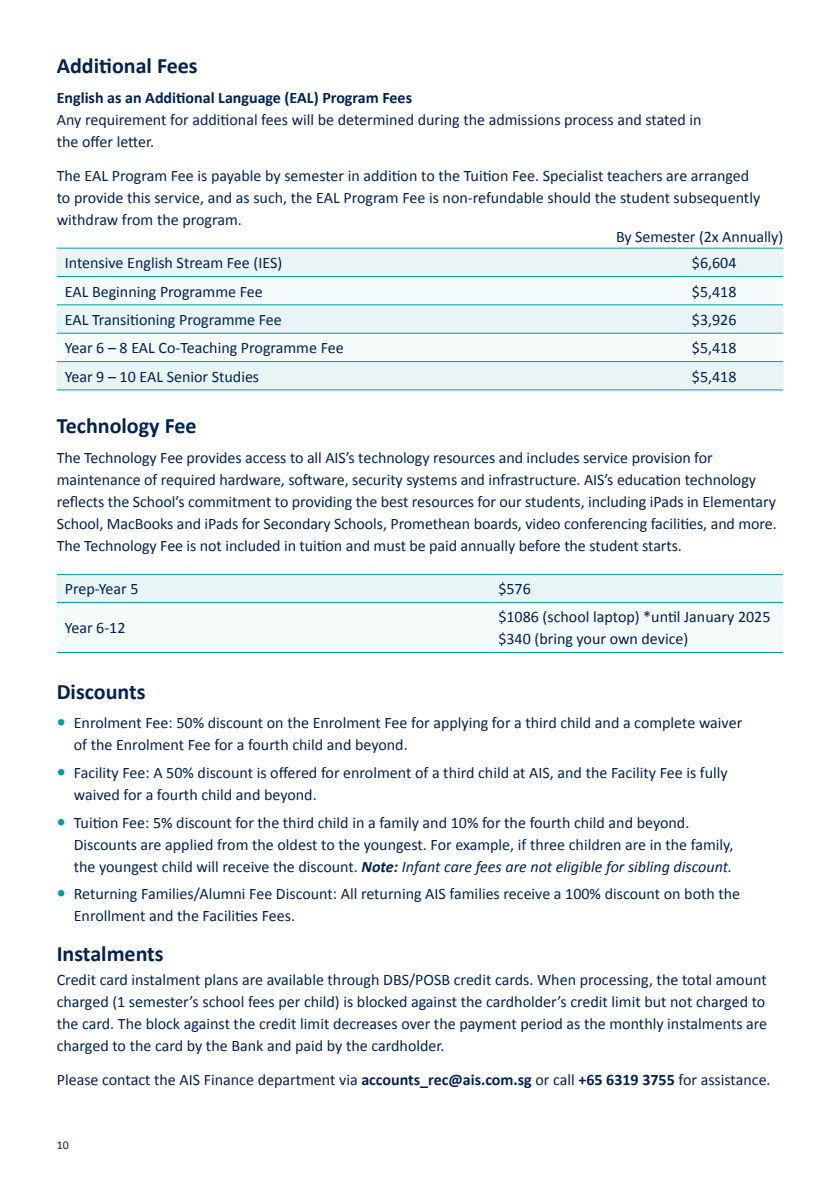
<style>
.page{position:relative;width:840px;height:1191px;background:#fff}
.page>*{position:absolute;margin:0;border:0;box-sizing:border-box;transform-origin:0 0}
.t1{font:700 22px "Calibri";color:#002252}
.t2{font:16px/22px "Calibri";color:#002252}
.t3{font:700 16px "Calibri";color:#002252}
.t4{font:12px "Calibri";color:#002252}
.s1{font-weight:700;font-size:18px;color:#009ba2}
.s2{font-weight:700;font-style:italic}
.s3{font-style:italic}
.s4{font-weight:700}
</style>
<div class="page">
<div style="left:57px;top:249px;width:725px;height:140px;background:#e9f5f5"></div>
<svg style="left:57px;top:277px;width:725px;height:84px;fill:#f5fafa"></svg>
<hr style="left:57px;top:248px;width:626px;height:1px;background:#009ba2">
<hr style="left:683px;top:248px;width:99px;height:1px;background:#009ba2">
<hr style="left:57px;top:276px;width:626px;height:1px;background:#009ba2">
<hr style="left:683px;top:276px;width:99px;height:1px;background:#009ba2">
<hr style="left:57px;top:304px;width:626px;height:1px;background:#009ba2">
<hr style="left:683px;top:304px;width:99px;height:1px;background:#009ba2">
<hr style="left:57px;top:333px;width:626px;height:1px;background:#009ba2">
<hr style="left:683px;top:333px;width:99px;height:1px;background:#009ba2">
<hr style="left:57px;top:361px;width:626px;height:1px;background:#009ba2">
<hr style="left:683px;top:361px;width:99px;height:1px;background:#009ba2">
<hr style="left:57px;top:389px;width:626px;height:1px;background:#009ba2">
<hr style="left:683px;top:389px;width:99px;height:1px;background:#009ba2">
<svg style="left:57px;top:575px;width:725px;height:77px"></svg>
<hr style="left:57px;top:574px;width:433px;height:1px;background:#009ba2">
<hr style="left:490px;top:574px;width:292px;height:1px;background:#009ba2">
<hr style="left:57px;top:602px;width:433px;height:1px;background:#009ba2">
<hr style="left:490px;top:602px;width:292px;height:1px;background:#009ba2">
<hr style="left:57px;top:652px;width:433px;height:1px;background:#009ba2">
<hr style="left:490px;top:652px;width:292px;height:1px;background:#009ba2">
<h1 class="t1" style="left:57px;top:50px;width:142px">Additional Fees</h1>
<p class="t3" style="left:57px;top:87px;width:356px">English as an Additional Language (EAL) Program Fees</p>
<p class="t2" style="left:57px;top:108px;width:646px">Any requirement for additional fees will be determined during the admissions process and stated in the offer letter.</p>
<p class="t2" style="left:57px;top:163px;width:704px">The EAL Program Fee is payable by semester in addition to the Tuition Fee. Specialist teachers are arranged to provide this service, and as such, the EAL Program Fee is non-refundable should the student subsequently withdraw from the program.</p>
<p class="t2" style="left:615px;top:224px;width:169px">By Semester (2x Annually)</p>
<p class="t2" style="left:65px;top:251px;width:219px">Intensive English Stream Fee (IES)</p>
<p class="t2" style="left:691px;top:251px;width:46px">$6,604</p>
<p class="t2" style="left:65px;top:280px;width:199px">EAL Beginning Programme Fee</p>
<p class="t2" style="left:691px;top:280px;width:46px">$5,418</p>
<p class="t2" style="left:65px;top:308px;width:218px">EAL Transitioning Programme Fee</p>
<p class="t2" style="left:691px;top:308px;width:46px">$3,926</p>
<p class="t2" style="left:65px;top:336px;width:280px">Year 6 – 8 EAL Co-Teaching Programme Fee</p>
<p class="t2" style="left:691px;top:336px;width:46px">$5,418</p>
<p class="t2" style="left:65px;top:365px;width:196px">Year 9 – 10 EAL Senior Studies</p>
<p class="t2" style="left:691px;top:365px;width:46px">$5,418</p>
<h1 class="t1" style="left:57px;top:410px;width:141px">Technology Fee</h1>
<p class="t2" style="left:57px;top:446px;width:721px">The Technology Fee provides access to all AIS’s technology resources and includes service provision for maintenance of required hardware, software, security systems and infrastructure. AIS’s education technology reflects the School’s commitment to providing the best resources for our students, including iPads in Elementary School, MacBooks and iPads for Secondary Schools, Promethean boards, video conferencing facilities, and more.<br>The Technology Fee is not included in tuition and must be paid annually before the student starts.</p>
<p class="t2" style="left:65px;top:577px;width:75px">Prep-Year 5</p>
<p class="t2" style="left:498px;top:577px;width:34px">$576</p>
<p class="t2" style="left:65px;top:616px;width:62px">Year 6-12</p>
<p class="t2" style="left:498px;top:605px;width:273px">$1086 (school laptop) *until January 2025 $340 (bring your own device)</p>
<h1 class="t1" style="left:57px;top:676px;width:90px">Discounts</h1>
<p class="t2" style="left:74px;top:711px;width:669px;text-indent:-17px"><span class="s1">•</span> Enrolment Fee: 50% discount on the Enrolment Fee for applying for a third child and a complete waiver of the Enrolment Fee for a fourth child and beyond.</p>
<p class="t2" style="left:74px;top:761px;width:655px;text-indent:-17px"><span class="s1">•</span> Facility Fee: A 50% discount is offered for enrolment of a third child at AIS, and the Facility Fee is fully waived for a fourth child and beyond.</p>
<p class="t2" style="left:74px;top:810px;width:660px;text-indent:-17px"><span class="s1">•</span> Tuition Fee: 5% discount for the third child in a family and 10% for the fourth child and beyond.<br>Discounts are applied from the oldest to the youngest. For example, if three children are in the family, the youngest child will receive the discount. <span class="s2">Note:</span> <span class="s3">Infant care fees are not eligible for sibling discount.</span></p>
<p class="t2" style="left:74px;top:882px;width:667px;text-indent:-17px"><span class="s1">•</span> Returning Families/Alumni Fee Discount: All returning AIS families receive a 100% discount on both the<br>Enrollment and the Facilities Fees.</p>
<h1 class="t1" style="left:57px;top:938px;width:108px">Instalments</h1>
<p class="t2" style="left:57px;top:968px;width:711px;text-align:justify">Credit card instalment plans are available through DBS/POSB credit cards. When processing, the total amount charged (1 semester’s school fees per child) is blocked against the cardholder’s credit limit but not charged to the card. The block against the credit limit decreases over the payment period as the monthly instalments are charged to the card by the Bank and paid by the cardholder.</p>
<p class="t2" style="left:57px;top:1067px;width:715px">Please contact the AIS Finance department via <span class="s4">accounts_rec@ais.com.sg</span> or call <span class="s4">+65 6319 3755</span> for assistance.</p>
<p class="t4" style="left:57px;top:1137px;width:14px">10</p>
</div>
